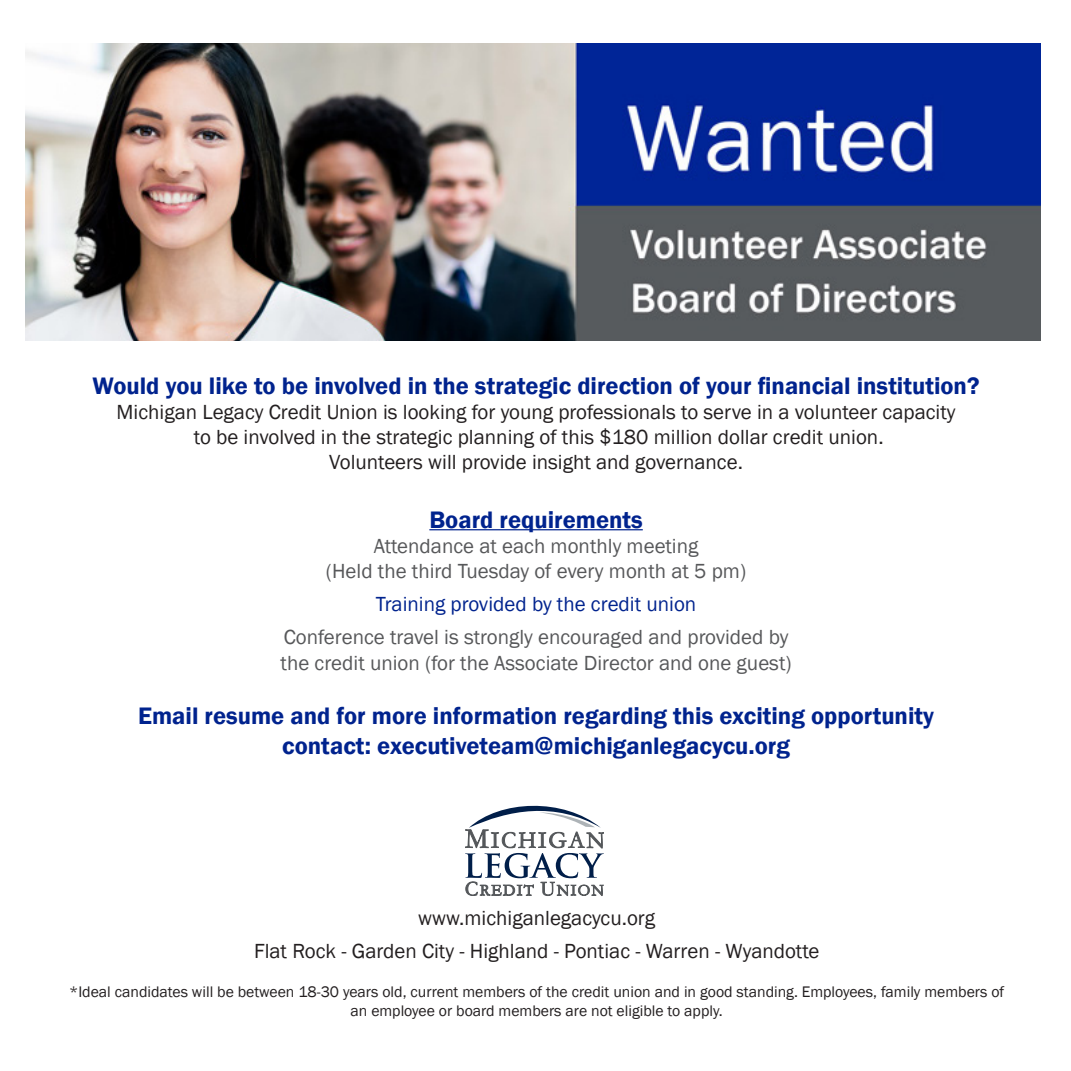
<style>
.page{position:relative;width:1071px;height:1071px;background:#fff}
.page>*{position:absolute;margin:0;border:0;box-sizing:border-box;transform-origin:0 0}
.t1{font:600 24.5px "Franklin Gothic";color:#00238e}
.t2{font:21px "Franklin Gothic";color:#231f20}
.t3{font:21px "Franklin Gothic";color:#57585a}
.t4{font:21px "Franklin Gothic";color:#00238e}
.t5{font:15.75px/18.9px "Franklin Gothic";color:#231f20;text-align:center}
</style>
<div class="page">
<hr style="left:429px;top:529px;width:214px;height:1px;background:#00238e">
<img style="left:25px;top:44px;width:1016px;height:297px">
<svg style="left:465px;top:806px;width:139px;height:90px"></svg>
<p class="t1" style="left:93px;top:370px;width:888px">Would you like to be involved in the strategic direction of your financial institution?</p>
<p class="t2" style="left:117px;top:399px;width:841px">Michigan Legacy Credit Union is looking for young professionals to serve in a volunteer capacity</p>
<p class="t2" style="left:194px;top:424px;width:691px">to be involved in the strategic planning of this $180 million dollar credit union.</p>
<p class="t2" style="left:329px;top:449px;width:415px">Volunteers will provide insight and governance.</p>
<p class="t1" style="left:429px;top:505px;width:215px">Board requirements</p>
<p class="t3" style="left:374px;top:533px;width:326px">Attendance at each monthly meeting</p>
<p class="t3" style="left:326px;top:558px;width:422px">(Held the third Tuesday of every month at 5 pm)</p>
<p class="t4" style="left:376px;top:591px;width:322px">Training provided by the credit union</p>
<p class="t3" style="left:284px;top:624px;width:506px">Conference travel is strongly encouraged and provided by</p>
<p class="t3" style="left:281px;top:650px;width:513px">the credit union (for the Associate Director and one guest)</p>
<p class="t1" style="left:138px;top:701px;width:798px">Email resume and for more information regarding this exciting opportunity</p>
<p class="t1" style="left:282px;top:730px;width:509px">contact: executiveteam@michiganlegacycu.org</p>
<p class="t2" style="left:418px;top:905px;width:239px">www.michiganlegacycu.org</p>
<p class="t2" style="left:254px;top:938px;width:567px">Flat Rock - Garden City - Highland - Pontiac - Warren - Wyandotte</p>
<p class="t5" style="left:69px;top:983px;width:937px">*Ideal candidates will be between 18-30 years old, current members of the credit union and in good standing. Employees, family members of an employee or board members are not eligible to apply.</p>
</div>
